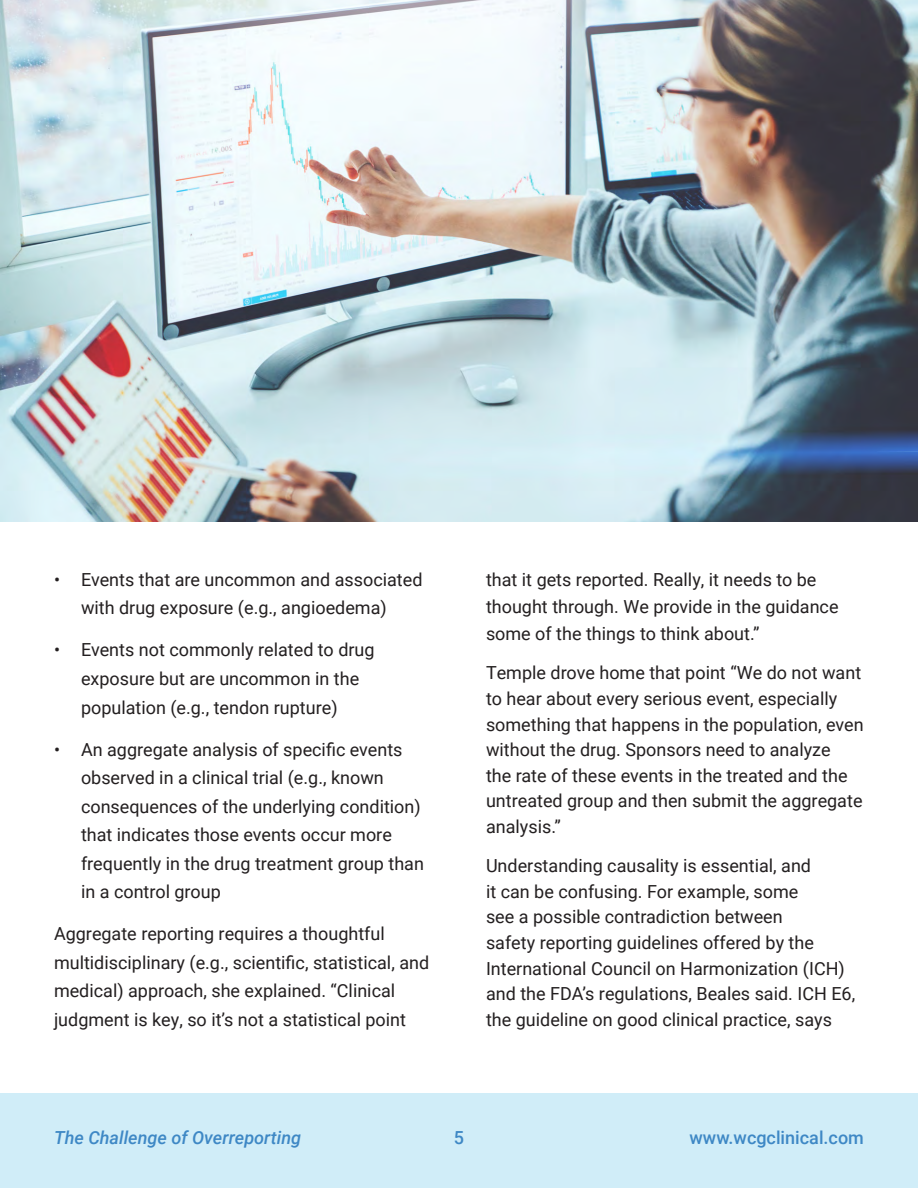
<style>
.page{position:relative;width:918px;height:1188px;background:#fff}
.page>*{position:absolute;margin:0;border:0;box-sizing:border-box;transform-origin:0 0}
.Body{font:18px/25.7px "Roboto";color:#231f20}
.t1{font:italic 500 18px "Roboto";color:#3e88c5}
.t2{font:500 18px "Roboto";color:#3e88c5}
</style>
<div class="page">
<div style="left:0;top:1094px;width:918px;height:94px;background:#d0edf8"></div>
<img style="left:0;top:0;width:918px;height:522px">
<p class="Body" style="left:54px;top:565px;width:370px;line-height:28.5px;text-align:center">• Events that are uncommon and associated with drug exposure (e.g., angioedema)</p>
<p class="Body" style="left:81px;top:635px;width:295px;line-height:28.5px;text-indent:-27px">• Events not commonly related to drug exposure but are uncommon in the population (e.g., tendon rupture)</p>
<p class="Body" style="left:81px;top:734px;width:345px;line-height:28.5px;text-indent:-27px">• An aggregate analysis of specific events observed in a clinical trial (e.g., known consequences of the underlying condition) that indicates those events occur more frequently in the drug treatment group than in a control group</p>
<p class="Body" style="left:54px;top:919px;width:377px;line-height:28.5px">Aggregate reporting requires a thoughtful multidisciplinary (e.g., scientific, statistical, and medical) approach, she explained. “Clinical judgment is key, so it’s not a statistical point</p>
<p class="Body" style="left:486px;top:565px;width:354px;line-height:27.2px">that it gets reported. Really, it needs to be thought through. We provide in the guidance some of the things to think about.”</p>
<p class="Body" style="left:486px;top:659px;width:379px">Temple drove home that point “We do not want to hear about every serious event, especially something that happens in the population, even without the drug. Sponsors need to analyze<br>the rate of these events in the treated and the untreated group and then submit the aggregate analysis.”</p>
<p class="Body" style="left:486px;top:852px;width:371px">Understanding causality is essential, and<br>it can be confusing. For example, some<br>see a possible contradiction between<br>safety reporting guidelines offered by the International Council on Harmonization (ICH) and the FDA’s regulations, Beales said. ICH E6, the guideline on good clinical practice, says</p>
<p class="t1" style="left:54px;top:1125px;width:249px">The Challenge of Overreporting</p>
<p class="t2" style="left:454px;top:1125px;width:12px">5</p>
<p class="t2" style="left:690px;top:1125px;width:176px">www.wcgclinical.com</p>
</div>
